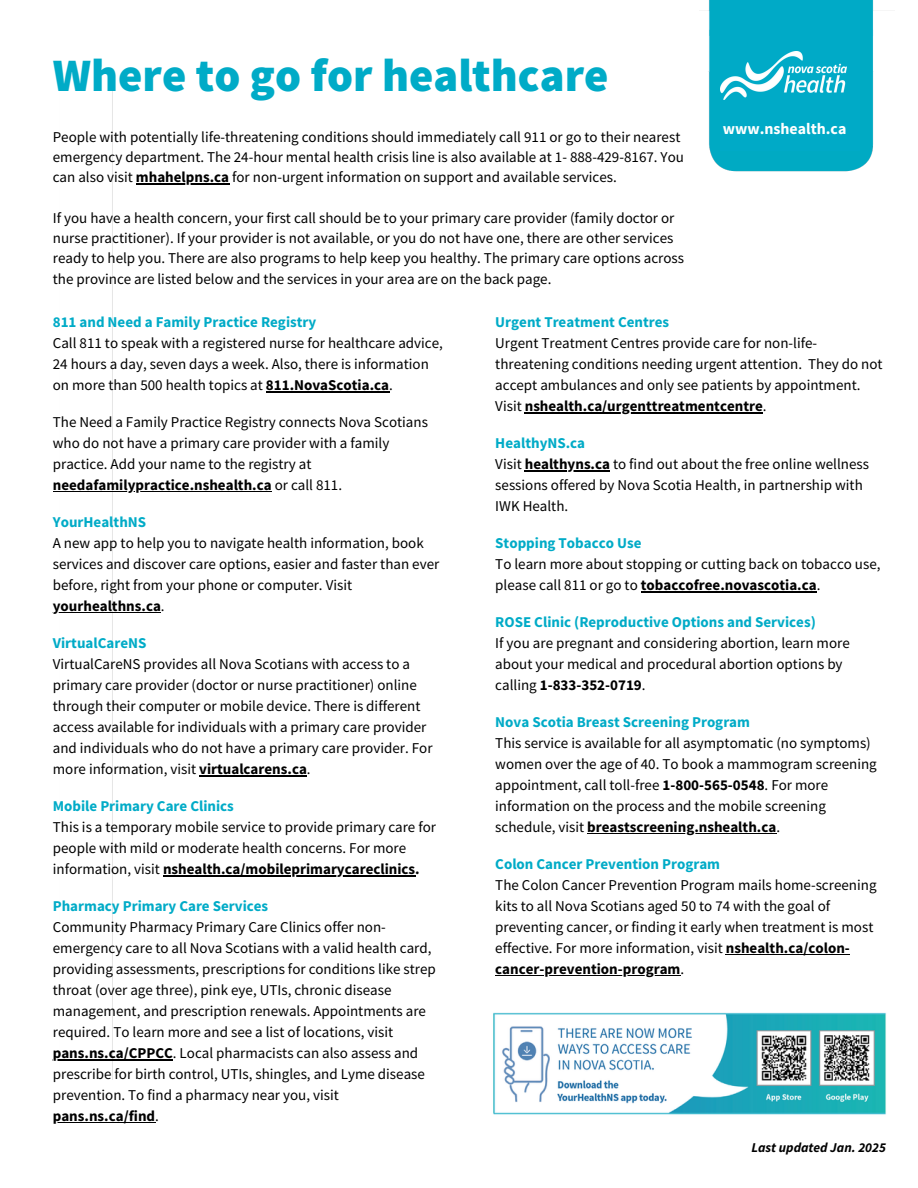
<style>
.page{position:relative;width:918px;height:1188px;background:#fff}
.page>*{position:absolute;margin:0;border:0;box-sizing:border-box;transform-origin:0 0}
.t1{font:900 46.5px "Source Sans Pro";color:#00abc7}
.t2{font:700 15.9px "Source Sans Pro";color:#fff}
.t3{font:15px/21px "Source Sans Pro";color:#000}
.t4{font:700 15px "Source Sans Pro";color:#000}
.t5{font:700 15px "Source Sans Pro";color:#00abc7}
.t6{font:italic 700 13.5px "Source Sans Pro";color:#000}
.s1{font-weight:700}
.s2{font-weight:700;color:#00abc7}
.s3{font-weight:400}
</style>
<div class="page">
<img style="left:57px;top:0;width:817px;height:1080px">
<div style="left:0;top:0;width:699px;height:86px;background:#fff"></div>
<div style="left:720px;top:0;width:140px;height:151px;background:#00aac7"></div>
<img style="left:720px;top:51px;width:126px;height:49px">
<hr style="left:136px;top:183px;width:93px;height:2px;background:#000">
<hr style="left:266px;top:391px;width:123px;height:1px;background:#000">
<hr style="left:53px;top:491px;width:219px;height:1px;background:#000">
<hr style="left:53px;top:612px;width:108px;height:1px;background:#000">
<hr style="left:199px;top:775px;width:108px;height:1px;background:#000">
<hr style="left:163px;top:875px;width:252px;height:1px;background:#000">
<hr style="left:53px;top:1059px;width:120px;height:1px;background:#000">
<hr style="left:53px;top:1122px;width:102px;height:1px;background:#000">
<hr style="left:525px;top:412px;width:238px;height:1px;background:#000">
<hr style="left:525px;top:470px;width:85px;height:1px;background:#000">
<hr style="left:641px;top:591px;width:176px;height:1px;background:#000">
<hr style="left:587px;top:833px;width:189px;height:1px;background:#000">
<hr style="left:726px;top:954px;width:124px;height:1px;background:#000">
<hr style="left:495px;top:975px;width:185px;height:1px;background:#000">
<img style="left:489px;top:1007px;width:397px;height:108px">
<p class="t1" style="left:53px;top:45px;width:557px">Where to go for healthcare</p>
<h1 class="t3" style="left:53px;top:126px;width:633px;line-height:20.2px">People with potentially life-threatening conditions should immediately call 911 or go to their nearest emergency department. The 24-hour mental health crisis line is also available at 1- 888-429-8167. You can also visit <span class="s1">mhahelpns.ca</span> for non-urgent information on support and available services.</h1>
<h3 class="t3" style="left:53px;top:207px;width:633px;line-height:20.2px">If you have a health concern, your first call should be to your primary care provider (family doctor or nurse practitioner). If your provider is not available, or you do not have one, there are other services ready to help you. There are also programs to help keep you healthy. The primary care options across</h3>
<h3 class="t3" style="left:53px;top:268px;width:500px">the province are listed below and the services in your area are on the back page.</h3>
<p class="t2" style="left:723px;top:118px;width:125px">www.nshealth.ca</p>
<h2 class="t3" style="left:53px;top:311px;width:392px"><span class="s2">811 and Need a Family Practice Registry<br></span>Call 811 to speak with a registered nurse for healthcare advice, 24 hours a day, seven days a week. Also, there is information on more than 500 health topics at <span class="s1">811.NovaScotia.ca</span>.</h2>
<h3 class="t3" style="left:53px;top:411px;width:377px">The Need a Family Practice Registry connects Nova Scotians who do not have a primary care provider with a family practice. Add your name to the registry at</h3>
<h3 class="t4" style="left:53px;top:475px;width:291px">needafamilypractice.nshealth.ca <span class="s3">or call 811.</span></h3>
<h3 class="t3" style="left:53px;top:511px;width:388px"><span class="s2">YourHealthNS<br></span>A new app to help you to navigate health information, book services and discover care options, easier and faster than ever</h3>
<h3 class="t3" style="left:53px;top:574px;width:301px">before, right from your phone or computer. Visit</h3>
<h3 class="t4" style="left:53px;top:596px;width:113px">yourhealthns.ca<span class="s3">.</span></h3>
<h3 class="t3" style="left:53px;top:632px;width:369px"><span class="s2">VirtualCareNS<br></span>VirtualCareNS provides all Nova Scotians with access to a primary care provider (doctor or nurse practitioner) online through their computer or mobile device. There is different</h3>
<h3 class="t3" style="left:53px;top:716px;width:381px">access available for individuals with a primary care provider and individuals who do not have a primary care provider. For more information, visit <span class="s1">virtualcarens.ca</span>.</h3>
<h3 class="t3" style="left:53px;top:795px;width:385px"><span class="s2">Mobile Primary Care Clinics<br></span>This is a temporary mobile service to provide primary care for people with mild or moderate health concerns. For more information, visit <span class="s1">nshealth.ca/mobileprimarycareclinics.</span></h3>
<h3 class="t3" style="left:53px;top:895px;width:385px"><span class="s2">Pharmacy Primary Care Services<br></span>Community Pharmacy Primary Care Clinics offer non&shy;emergency care to all Nova Scotians with a valid health card, providing assessments, prescriptions for conditions like strep</h3>
<h3 class="t3" style="left:53px;top:979px;width:375px">throat (over age three), pink eye, UTIs, chronic disease management, and prescription renewals. Appointments are required. To learn more and see a list of locations, visit</h3>
<h3 class="t3" style="left:53px;top:1042px;width:374px"><span class="s1">pans.ns.ca/CPPCC</span>. Local pharmacists can also assess and prescribe for birth control, UTIs, shingles, and Lyme disease prevention. To find a pharmacy near you, visit</h3>
<h3 class="t4" style="left:53px;top:1106px;width:108px">pans.ns.ca/find<span class="s3">.</span></h3>
<h3 class="t3" style="left:495px;top:311px;width:389px"><span class="s2">Urgent Treatment Centres<br></span>Urgent Treatment Centres provide care for non-life&shy;threatening conditions needing urgent attention. They do not accept ambulances and only see patients by appointment.<br>Visit <span class="s1">nshealth.ca/urgenttreatmentcentre</span>.</h3>
<h3 class="t3" style="left:495px;top:432px;width:375px"><span class="s2">HealthyNS.ca<br></span>Visit <span class="s1">healthyns.ca</span> to find out about the free online wellness</h3>
<h3 class="t3" style="left:495px;top:474px;width:369px">sessions offered by Nova Scotia Health, in partnership with<br>IWK Health.</h3>
<h3 class="t3" style="left:495px;top:532px;width:387px"><span class="s2">Stopping Tobacco Use<br></span>To learn more about stopping or cutting back on tobacco use,</h3>
<p class="t4" style="left:495px;top:575px;width:327px"><span class="s3">please call 811 or go to</span> tobaccofree.novascotia.ca<span class="s3">.</span></p>
<p class="t5" style="left:495px;top:612px;width:322px">ROSE Clinic (Reproductive Options and Services)</p>
<p class="t3" style="left:495px;top:632px;width:356px">If you are pregnant and considering abortion, learn more about your medical and procedural abortion options by calling <span class="s1">1-833-352-0719</span>.</p>
<p class="t3" style="left:495px;top:711px;width:377px"><span class="s2">Nova Scotia Breast Screening Program<br></span>This service is available for all asymptomatic (no symptoms)</p>
<p class="t3" style="left:495px;top:753px;width:383px">women over the age of 40. To book a mammogram screening appointment, call toll-free <span class="s1">1-800-565-0548</span>. For more information on the process and the mobile screening schedule, visit <span class="s1">breastscreening.nshealth.ca</span>.</p>
<p class="t3" style="left:495px;top:853px;width:383px"><span class="s2">Colon Cancer Prevention Program<br></span>The Colon Cancer Prevention Program mails home-screening kits to all Nova Scotians aged 50 to 74 with the goal of preventing cancer, or finding it early when treatment is most effective. For more information, visit <span class="s1">nshealth.ca/colon-</span></p>
<p class="t4" style="left:495px;top:959px;width:190px">cancer-prevention-program<span class="s3">.</span></p>
<p class="t6" style="left:751px;top:1139px;width:136px">Last updated Jan. 2025</p>
</div>
